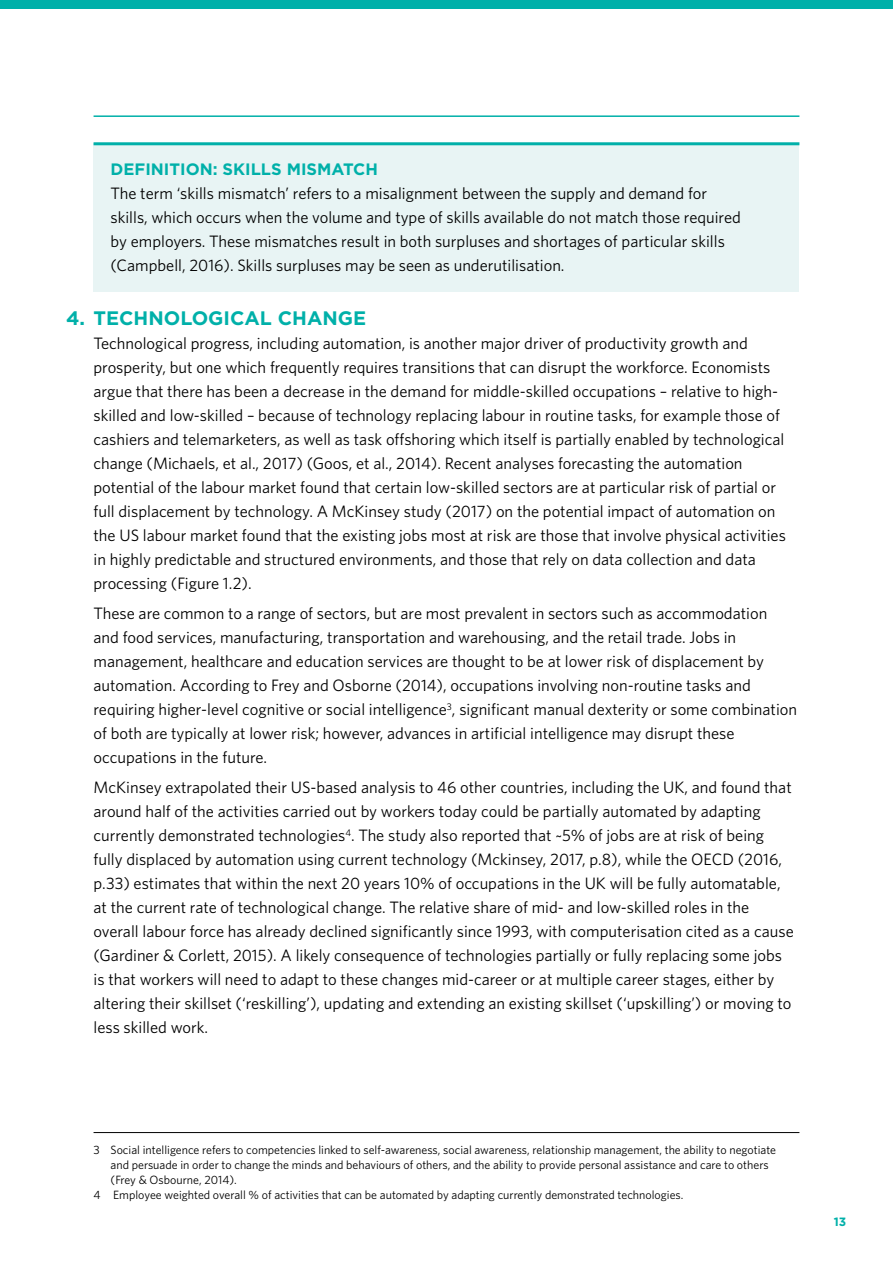
<style>
.page{position:relative;width:893px;height:1263px;background:#fff}
.page>*{position:absolute;margin:0;border:0;box-sizing:border-box;transform-origin:0 0}
.H2_-_Gotham{font:700 19.5px "Gotham";color:#00b0a9}
.Body{font:16.5px/24px "Whitney HTF";color:#000}
.Definition_box{font:16.5px/24px "Whitney HTF";color:#000}
.Definition_Header{font:700 16.5px "Gotham";color:#00b0a9}
.Footnote{font:12px "Whitney HTF";color:#000}
.t1{font:700 12px "Gotham";color:#00b0a9}
</style>
<div class="page">
<div style="left:0;top:0;width:893px;height:9px;background:#00b0a9"></div>
<hr style="left:94px;top:115px;width:705px;height:2px;background:#00b0a9">
<hr style="left:94px;top:1132px;width:705px;height:1px;background:#000">
<div style="left:94px;top:143px;width:705px;height:52px;background:#e8f4f4"></div>
<hr style="left:94px;top:142px;width:705px;height:3px;background:#00b0a9">
<div style="left:94px;top:185px;width:705px;height:107px;background:#e8f4f4"></div>
<p class="Definition_Header" style="left:111px;top:160px;width:269px">DEFINITION: SKILLS MISMATCH</p>
<p class="Definition_box" style="left:111px;top:181px;width:632px">The term ‘skills mismatch’ refers to a misalignment between the supply and demand for skills, which occurs when the volume and type of skills available do not match those required by employers. These mismatches result in both surpluses and shortages of particular skills (Campbell, 2016). Skills surpluses may be seen as underutilisation.</p>
<p class="H2_-_Gotham" style="left:66px;top:307px;width:302px">4. TECHNOLOGICAL CHANGE</p>
<p class="Body" style="left:94px;top:331px;width:694px">Technological progress, including automation, is another major driver of productivity growth and prosperity, but one which frequently requires transitions that can disrupt the workforce. Economists argue that there has been a decrease in the demand for middle-skilled occupations – relative to high&shy;skilled and low-skilled – because of technology replacing labour in routine tasks, for example those of cashiers and telemarketers, as well as task offshoring which itself is partially enabled by technological change (Michaels, et al., 2017) (Goos, et al., 2014). Recent analyses forecasting the automation potential of the labour market found that certain low-skilled sectors are at particular risk of partial or full displacement by technology. A McKinsey study (2017) on the potential impact of automation on the US labour market found that the existing jobs most at risk are those that involve physical activities in highly predictable and structured environments, and those that rely on data collection and data processing (Figure 1.2).</p>
<p class="Body" style="left:94px;top:601px;width:705px">These are common to a range of sectors, but are most prevalent in sectors such as accommodation<br>and food services, manufacturing, transportation and warehousing, and the retail trade. Jobs in management, healthcare and education services are thought to be at lower risk of displacement by automation. According to Frey and Osborne (2014), occupations involving non-routine tasks and requiring higher-level cognitive or social intelligence<sup>3</sup>, significant manual dexterity or some combination of both are typically at lower risk; however, advances in artificial intelligence may disrupt these occupations in the future.</p>
<p class="Body" style="left:94px;top:775px;width:702px">McKinsey extrapolated their US-based analysis to 46 other countries, including the UK, and found that around half of the activities carried out by workers today could be partially automated by adapting currently demonstrated technologies<sup>4</sup>. The study also reported that ~5% of jobs are at risk of being fully displaced by automation using current technology (Mckinsey, 2017, p.8), while the OECD (2016, p.33) estimates that within the next 20 years 10% of occupations in the UK will be fully automatable, at the current rate of technological change. The relative share of mid- and low-skilled roles in the overall labour force has already declined significantly since 1993, with computerisation cited as a cause (Gardiner &amp; Corlett, 2015). A likely consequence of technologies partially or fully replacing some jobs is that workers will need to adapt to these changes mid-career or at multiple career stages, either by altering their skillset (‘reskilling’), updating and extending an existing skillset (‘upskilling’) or moving to less skilled work.</p>
<p class="Footnote" style="left:94px;top:1143px;width:684px">3 Social intelligence refers to competencies linked to self-awareness, social awareness, relationship management, the ability to negotiate</p>
<p class="Footnote" style="left:111px;top:1158px;width:660px">and persuade in order to change the minds and behaviours of others, and the ability to provide personal assistance and care to others</p>
<p class="Footnote" style="left:111px;top:1173px;width:128px">(Frey &amp; Osbourne, 2014).</p>
<p class="Footnote" style="left:94px;top:1188px;width:591px">4 Employee weighted overall % of activities that can be automated by adapting currently demonstrated technologies.</p>
<p class="t1" style="left:834px;top:1214px;width:14px">13</p>
</div>
